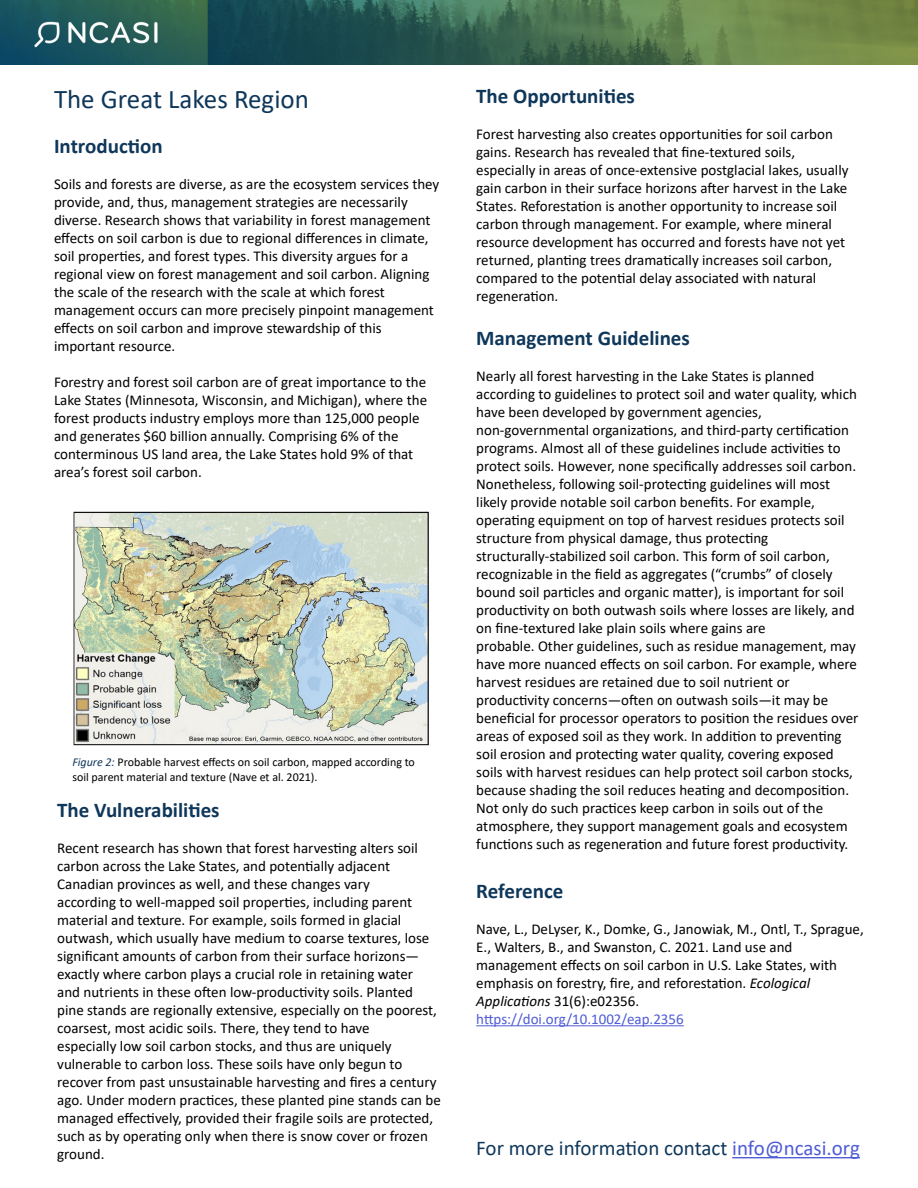
<style>
.page{position:relative;width:918px;height:1188px;background:#fff}
.page>*{position:absolute;margin:0;border:0;box-sizing:border-box;transform-origin:0 0}
.t1{font:27px "Calibri";color:#0f375a}
.t2{font:700 21px "Calibri";color:#0f375a}
.t3{font:21px "Calibri";color:#0f375a}
.t4{font:15px/18px "Calibri";color:#000}
.t5{font:12px/14.4px "Calibri";color:#000}
.s1{font-style:italic;color:#0f375a}
.s2{font-style:italic}
.s3{color:#4f5cd6}
</style>
<div class="page">
<img style="left:0;top:0;width:918px;height:65px">
<hr style="left:732px;top:1157px;width:128px;height:1px;background:#4f5cd6">
<img style="left:73px;top:511px;width:356px;height:235px">
<hr style="left:476px;top:1025px;width:208px;height:1px;background:#4f5cd6">
<h1 class="t1" style="left:54px;top:80px;width:256px">The Great Lakes Region</h1>
<h2 class="t2" style="left:54px;top:131px;width:110px">Introduction</h2>
<p class="t4" style="left:54px;top:174px;width:387px">Soils and forests are diverse, as are the ecosystem services they provide, and, thus, management strategies are necessarily diverse. Research shows that variability in forest management effects on soil carbon is due to regional differences in climate, soil properties, and forest types. This diversity argues for a regional view on forest management and soil carbon. Aligning the scale of the research with the scale at which forest management occurs can more precisely pinpoint management effects on soil carbon and improve stewardship of this important resource.</p>
<p class="t4" style="left:54px;top:372px;width:375px">Forestry and forest soil carbon are of great importance to the Lake States (Minnesota, Wisconsin, and Michigan), where the forest products industry employs more than 125,000 people and generates $60 billion annually. Comprising 6% of the conterminous US land area, the Lake States hold 9% of that area’s forest soil carbon.</p>
<p class="t5" style="left:72px;top:755px;width:344px"><span class="s1">Figure 2:</span> Probable harvest effects on soil carbon, mapped according to soil parent material and texture (Nave et al. 2021).</p>
<h2 class="t2" style="left:57px;top:795px;width:164px">The Vulnerabilities</h2>
<p class="t4" style="left:57px;top:839px;width:385px">Recent research has shown that forest harvesting alters soil carbon across the Lake States, and potentially adjacent Canadian provinces as well, and these changes vary<br>according to well-mapped soil properties, including parent material and texture. For example, soils formed in glacial outwash, which usually have medium to coarse textures, lose significant amounts of carbon from their surface horizons— exactly where carbon plays a crucial role in retaining water<br>and nutrients in these often low-productivity soils. Planted pine stands are regionally extensive, especially on the poorest, coarsest, most acidic soils. There, they tend to have<br>especially low soil carbon stocks, and thus are uniquely vulnerable to carbon loss. These soils have only begun to recover from past unsustainable harvesting and fires a century ago. Under modern practices, these planted pine stands can be managed effectively, provided their fragile soils are protected, such as by operating only when there is snow cover or frozen ground.</p>
<h2 class="t2" style="left:476px;top:81px;width:160px">The Opportunities</h2>
<p class="t4" style="left:476px;top:125px;width:374px">Forest harvesting also creates opportunities for soil carbon gains. Research has revealed that fine-textured soils, especially in areas of once-extensive postglacial lakes, usually gain carbon in their surface horizons after harvest in the Lake States. Reforestation is another opportunity to increase soil carbon through management. For example, where mineral resource development has occurred and forests have not yet returned, planting trees dramatically increases soil carbon, compared to the potential delay associated with natural regeneration.</p>
<h2 class="t2" style="left:476px;top:323px;width:215px">Management Guidelines</h2>
<p class="t4" style="left:476px;top:366px;width:384px">Nearly all forest harvesting in the Lake States is planned according to guidelines to protect soil and water quality, which have been developed by government agencies, non-governmental organizations, and third-party certification programs. Almost all of these guidelines include activities to protect soils. However, none specifically addresses soil carbon.<br>Nonetheless, following soil-protecting guidelines will most likely provide notable soil carbon benefits. For example, operating equipment on top of harvest residues protects soil structure from physical damage, thus protecting structurally-stabilized soil carbon. This form of soil carbon, recognizable in the field as aggregates (“crumbs” of closely bound soil particles and organic matter), is important for soil productivity on both outwash soils where losses are likely, and on fine-textured lake plain soils where gains are<br>probable. Other guidelines, such as residue management, may have more nuanced effects on soil carbon. For example, where harvest residues are retained due to soil nutrient or productivity concerns—often on outwash soils—it may be beneficial for processor operators to position the residues over areas of exposed soil as they work. In addition to preventing soil erosion and protecting water quality, covering exposed soils with harvest residues can help protect soil carbon stocks, because shading the soil reduces heating and decomposition.<br>Not only do such practices keep carbon in soils out of the atmosphere, they support management goals and ecosystem functions such as regeneration and future forest productivity.</p>
<h2 class="t2" style="left:476px;top:876px;width:89px">Reference</h2>
<p class="t4" style="left:476px;top:920px;width:389px">Nave, L., DeLyser, K., Domke, G., Janowiak, M., Ontl, T., Sprague, E., Walters, B., and Swanston, C. 2021. Land use and management effects on soil carbon in U.S. Lake States, with emphasis on forestry, fire, and reforestation. <span class="s2">Ecological Applications</span> 31(6):e02356.<br><span class="s3">https://doi.org/10.1002/eap.2356</span></p>
<h2 class="t3" style="left:476px;top:1134px;width:385px">For more information contact <span class="s3">info@ncasi.org</span></h2>
</div>
